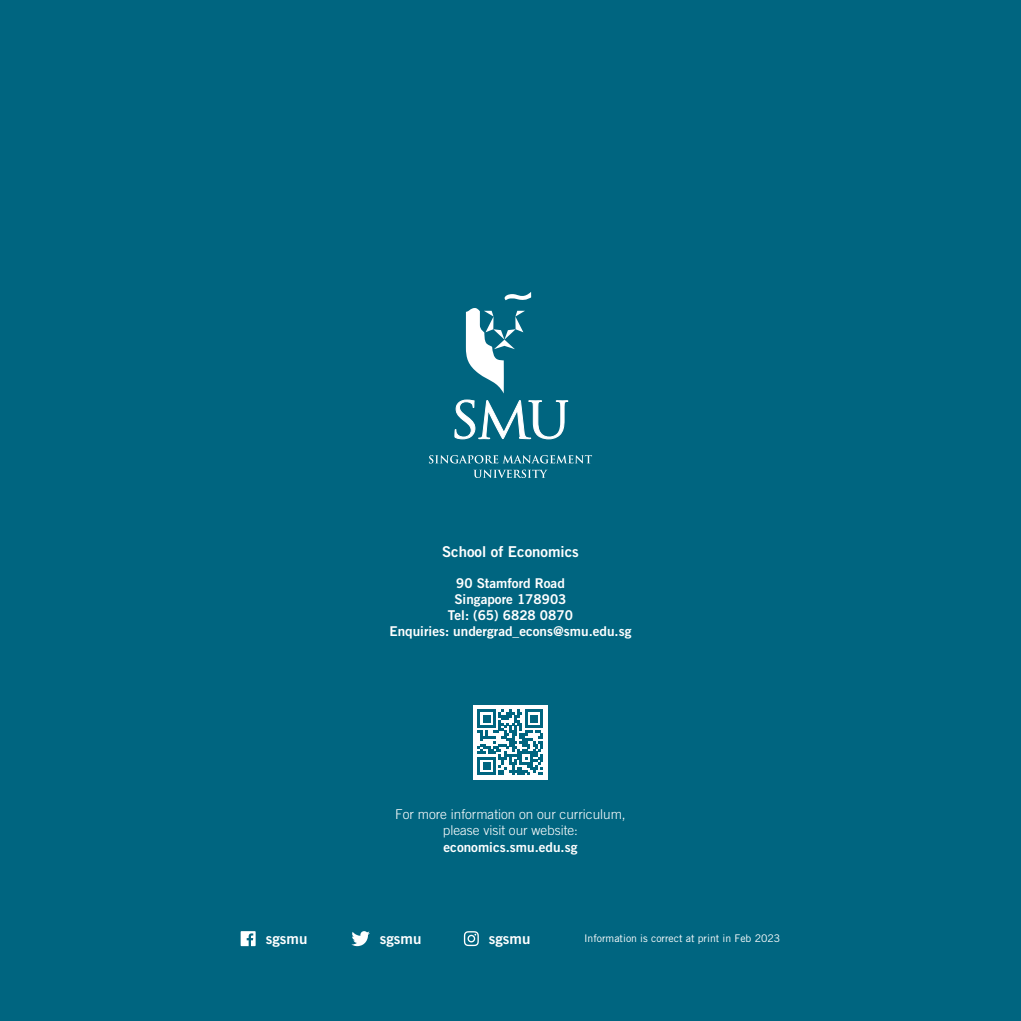
<style>
.page{position:relative;width:1021px;height:1021px;background:#fff}
.page>*{position:absolute;margin:0;border:0;box-sizing:border-box;transform-origin:0 0}
.t1{font:15px "Trade Gothic LT Std Bd 2";color:#fff}
.t2{font:13.5px/16.2px "Trade Gothic LT Std Bd 2";color:#fff;text-align:center}
.t3{font:300 13.5px/16.5px "Trade Gothic LT Std";color:#fff;text-align:center}
.t4{font:10.5px "Trade Gothic LT Std";color:#fff}
</style>
<div class="page">
<div style="left:0;top:0;width:1020px;height:1020px;background:#006580"></div>
<svg style="left:504px;top:292px;width:27px;height:9px"></svg>
<svg style="left:454px;top:308px;width:114px;height:131px"></svg>
<svg style="left:429px;top:455px;width:163px;height:8px"></svg>
<svg style="left:473px;top:469px;width:74px;height:9px"></svg>
<svg style="left:241px;top:931px;width:15px;height:15px"></svg>
<svg style="left:351px;top:931px;width:19px;height:15px"></svg>
<svg style="left:464px;top:931px;width:15px;height:15px"></svg>
<div style="left:473px;top:705px;width:75px;height:74px;background:#fff"></div>
<svg style="left:477px;top:709px;width:66px;height:66px"></svg>
<p class="t1" style="left:442px;top:542px;width:138px">School of Economics</p>
<p class="t2" style="left:389px;top:574px;width:243px">90 Stamford Road<br>Singapore 178903<br>Tel: (65) 6828 0870<br>Enquiries: undergrad_econs@smu.edu.sg</p>
<p class="t3" style="left:395px;top:805px;width:232px">For more information on our curriculum, please visit our website:</p>
<p class="t2" style="left:443px;top:838px;width:135px">economics.smu.edu.sg</p>
<p class="t1" style="left:266px;top:929px;width:43px">sgsmu</p>
<p class="t1" style="left:380px;top:929px;width:43px">sgsmu</p>
<p class="t1" style="left:488px;top:929px;width:43px">sgsmu</p>
<p class="t4" style="left:584px;top:932px;width:198px">Information is correct at print in Feb 2023</p>
</div>
